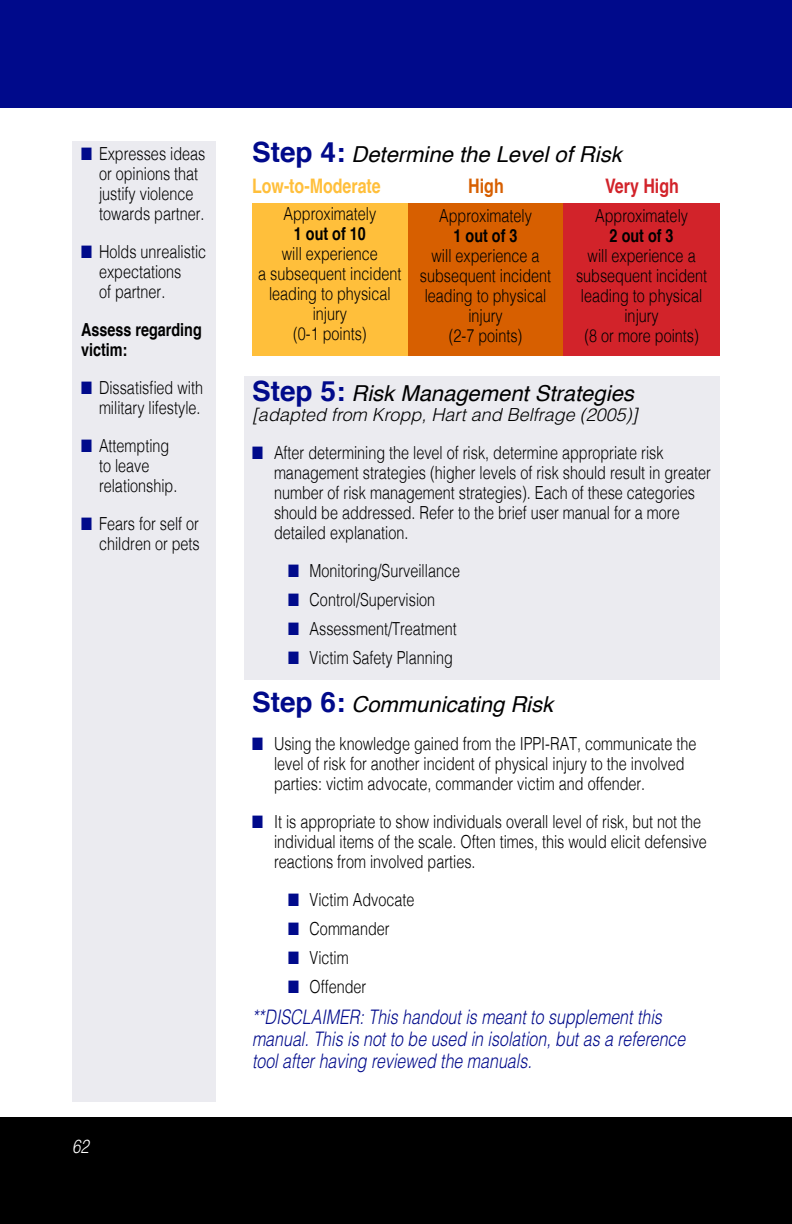
<style>
.page{position:relative;width:792px;height:1224px;background:#fff}
.page>*{position:absolute;margin:0;border:0;box-sizing:border-box;transform-origin:0 0}
.step_header{font:italic 22px "Helvetica";color:#000}
.note{font:italic 300 20px/22px "Helvetica";color:#000a8b;scale:.8 1}
.app_b_head1_step4{font:700 20px "Helvetica";color:#ffbf3b;scale:.8 1}
.app_b_head1_step4-2{font:700 20px "Helvetica";color:#d2232a;scale:.8 1}
.app_b_head1_step4-3{font:700 20px "Helvetica";color:#d75f00;scale:.8 1}
.t1{font:italic 300 19px "Helvetica";color:#fff;scale:.8 1}
.app_b_body{font:300 18px/20px "Helvetica";color:#000;scale:.8 1}
.step_header-2{font:italic 300 18px "Helvetica";color:#000}
.boxed_head{font:700 18px/20px "Helvetica";color:#000;scale:.8 1}
.app_b_body-2{font:700 18px "Helvetica";color:#000;scale:.8 1}
.s1{color:#000a8b}
.s2{font-weight:700;font-style:normal;font-size:28px;color:#000a8b}
</style>
<div class="page">
<div style="left:245px;top:376px;width:475px;height:304px;background:#ebebf0"></div>
<div style="left:72px;top:141px;width:144px;height:961px;background:#ebebf0"></div>
<div style="left:0;top:1118px;width:792px;height:106px;background:#000"></div>
<div style="left:0;top:0;width:792px;height:108px;background:#000a8b"></div>
<div style="left:252px;top:203px;width:156px;height:153px;background:#ffbf3b"></div>
<div style="left:408px;top:203px;width:155px;height:152px;background:#d75f00"></div>
<div style="left:563px;top:203px;width:157px;height:152px;background:#d2232a"></div>
<p class="app_b_body" style="left:81px;top:142px;width:157px"><span class="s1">■</span> Expresses ideas</p>
<p class="step_header" style="left:252px;top:137px;width:371px"><span class="s2">Step 4:</span> Determine the Level of Risk</p>
<p class="app_b_body" style="left:99px;top:162px;width:134px">or opinions that justify violence towards partner.</p>
<p class="app_b_body" style="left:99px;top:240px;width:136px;text-indent:-18px"><span class="s1">■</span> Holds unrealistic expectations<br>of partner.</p>
<p class="boxed_head" style="left:81px;top:320px;width:153px">Assess regarding victim:</p>
<p class="app_b_body" style="left:81px;top:376px;width:154px;text-align:right"><span class="s1">■</span> Dissatisfied with military lifestyle.</p>
<p class="app_b_body" style="left:99px;top:434px;width:100px;text-indent:-18px"><span class="s1">■</span> Attempting to leave relationship.</p>
<p class="app_b_body" style="left:81px;top:512px;width:150px;text-align:right"><span class="s1">■</span> Fears for self or children or pets</p>
<p class="app_b_head1_step4" style="left:252px;top:170px;width:163px">Low-to-Moderate</p>
<p class="app_b_head1_step4-3" style="left:468px;top:170px;width:46px">High</p>
<p class="app_b_head1_step4-2" style="left:605px;top:170px;width:94px">Very High</p>
<p class="app_b_body" style="left:284px;top:202px;width:118px">Approximately</p>
<p class="app_b_body-2" style="left:294px;top:219px;width:92px">1 out of 10</p>
<p class="app_b_body" style="left:258px;top:242px;width:181px;text-align:center">will experience<br>a subsequent incident</p>
<p class="app_b_body" style="left:269px;top:282px;width:154px;text-align:center">leading to physical injury</p>
<p class="app_b_body" style="left:293px;top:322px;width:94px">(0-1 points)</p>
<p class="app_b_body" style="left:439px;top:204px;width:118px">Approximately</p>
<p class="app_b_body-2" style="left:454px;top:221px;width:82px">1 out of 3</p>
<p class="app_b_body" style="left:432px;top:244px;width:137px">will experience a</p>
<p class="app_b_body" style="left:420px;top:264px;width:166px">subsequent incident</p>
<p class="app_b_body" style="left:425px;top:284px;width:154px;text-align:center">leading to physical injury</p>
<p class="app_b_body" style="left:449px;top:324px;width:94px">(2-7 points)</p>
<p class="app_b_body" style="left:595px;top:204px;width:118px">Approximately</p>
<p class="app_b_body-2" style="left:610px;top:221px;width:82px">2 out of 3</p>
<p class="app_b_body" style="left:588px;top:244px;width:137px">will experience a</p>
<p class="app_b_body" style="left:576px;top:264px;width:166px">subsequent incident</p>
<p class="app_b_body" style="left:581px;top:284px;width:154px;text-align:center">leading to physical injury</p>
<p class="app_b_body" style="left:584px;top:324px;width:145px">(8 or more points)</p>
<p class="step_header" style="left:252px;top:376px;width:383px"><span class="s2">Step 5:</span> Risk Management Strategies</p>
<p class="step_header-2" style="left:252px;top:404px;width:387px">[adapted from Kropp, Hart and Belfrage (2005)]</p>
<p class="app_b_body" style="left:274px;top:442px;width:548px;text-indent:-22px"><span class="s1">■</span> After determining the level of risk, determine appropriate risk management strategies (higher levels of risk should result in greater number of risk management strategies). Each of these categories should be addressed. Refer to the brief user manual for a more detailed explanation.</p>
<p class="app_b_body" style="left:288px;top:560px;width:217px"><span class="s1">■</span> Monitoring/Surveillance</p>
<p class="app_b_body" style="left:288px;top:589px;width:186px"><span class="s1">■</span> Control/Supervision</p>
<p class="app_b_body" style="left:288px;top:618px;width:213px"><span class="s1">■</span> Assessment/Treatment</p>
<p class="app_b_body" style="left:288px;top:647px;width:208px"><span class="s1">■</span> Victim Safety Planning</p>
<p class="step_header" style="left:252px;top:687px;width:303px"><span class="s2">Step 6:</span> Communicating Risk</p>
<p class="app_b_body" style="left:274px;top:733px;width:530px;text-indent:-22px"><span class="s1">■</span> Using the knowledge gained from the IPPI-RAT, communicate the level of risk for another incident of physical injury to the involved parties: victim advocate, commander victim and offender.</p>
<p class="app_b_body" style="left:274px;top:811px;width:543px;text-indent:-22px"><span class="s1">■</span> It is appropriate to show individuals overall level of risk, but not the individual items of the scale. Often times, this would elicit defensive reactions from involved parties.</p>
<p class="app_b_body" style="left:288px;top:889px;width:160px"><span class="s1">■</span> Victim Advocate</p>
<p class="app_b_body" style="left:288px;top:918px;width:129px"><span class="s1">■</span> Commander</p>
<p class="app_b_body" style="left:288px;top:947px;width:77px"><span class="s1">■</span> Victim</p>
<p class="app_b_body" style="left:288px;top:976px;width:100px"><span class="s1">■</span> Offender</p>
<p class="note" style="left:252px;top:1006px;width:543px">**DISCLAIMER: This handout is meant to supplement this manual. This is not to be used in isolation, but as a reference tool after having reviewed the manuals.</p>
<p class="t1" style="left:72px;top:1134px;width:23px">62</p>
</div>
